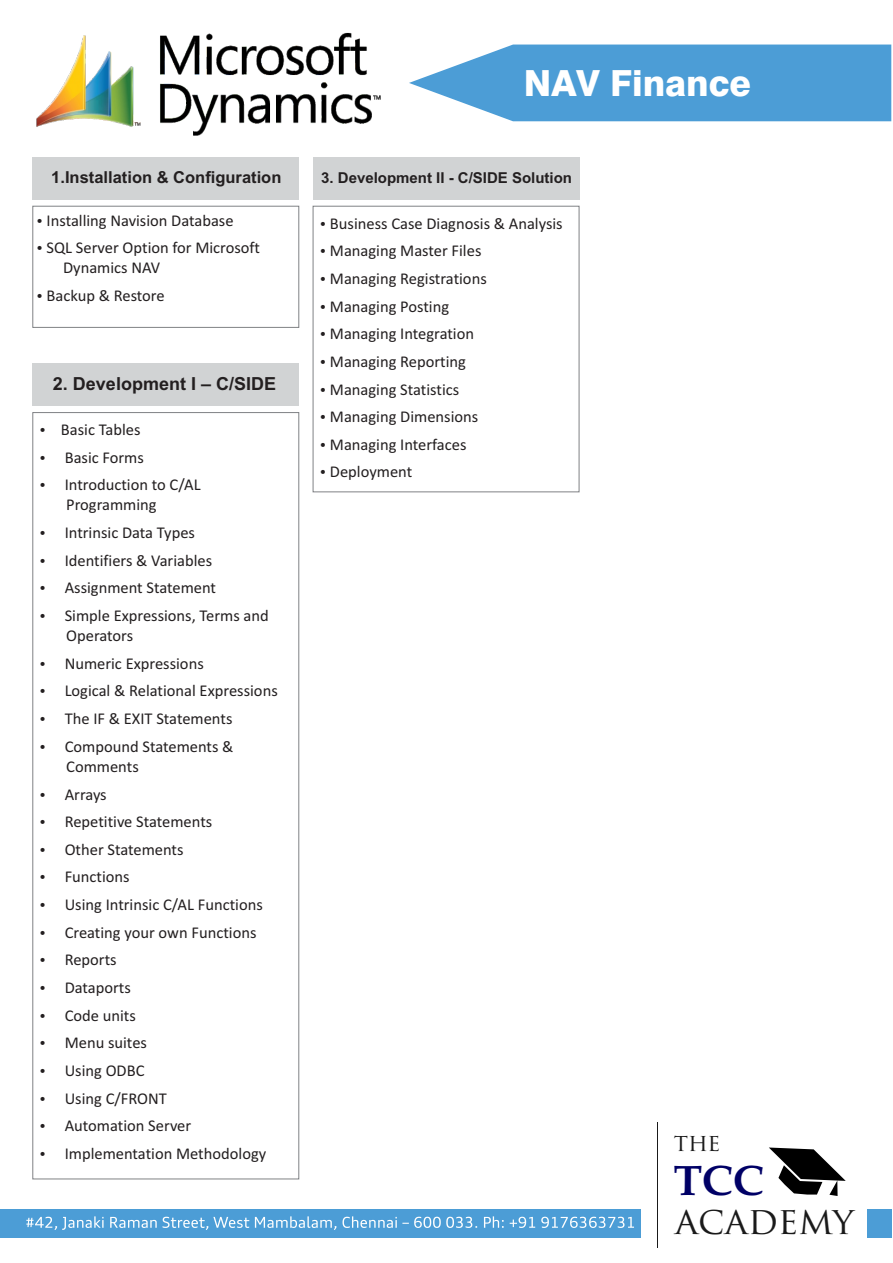
<style>
.page{position:relative;width:893px;height:1263px;background:#fff}
.page>*{position:absolute;margin:0;border:0;box-sizing:border-box;transform-origin:0 0}
.t1{font:700 42.75px "Book Antiqua";color:#006}
.t2{font:37.35px "Trajan Pro";color:#1a1a1a}
.t3{font:800 36px "Swiss 721 BT";color:#fff}
.t4{font:23.55px "Trajan Pro";color:#1a1a1a}
.t5{font:700 18px "Arial";color:#231f20}
.t6{font:16.5px/27.6px "Calibri";color:#231f20}
.t7{font:700 16.5px "Arial";color:#231f20}
.t8{font:700 15px "Arial";color:#231f20}
</style>
<div class="page">
<svg style="left:409px;top:45px;width:482px;height:76px;background:#5fa7da"></svg>
<img style="left:36px;top:32px;width:345px;height:104px">
<svg style="left:32px;top:412px;width:268px;height:768px"></svg>
<div style="left:33px;top:363px;width:266px;height:43px;background:#d1d3d4"></div>
<div style="left:0;top:1209px;width:891px;height:28px;background:#4c9dd6"></div>
<div style="left:33px;top:157px;width:266px;height:43px;background:#d1d3d4"></div>
<div style="left:313px;top:157px;width:266px;height:43px;background:#d1d3d4"></div>
<svg style="left:312px;top:205px;width:268px;height:288px"></svg>
<svg style="left:26px;top:1216px;width:310px;height:14px"></svg>
<svg style="left:342px;top:1216px;width:135px;height:12px"></svg>
<svg style="left:484px;top:1216px;width:150px;height:12px"></svg>
<div style="left:641px;top:1200px;width:226px;height:45px;background:#fff"></div>
<svg style="left:769px;top:1147px;width:77px;height:49px"></svg>
<hr style="left:657px;top:1122px;width:1px;height:125px;background:#1a1a1a">
<svg style="left:41px;top:428px;width:4px;height:4px"></svg>
<svg style="left:41px;top:455px;width:4px;height:5px"></svg>
<svg style="left:41px;top:483px;width:4px;height:4px"></svg>
<svg style="left:41px;top:531px;width:4px;height:4px"></svg>
<svg style="left:41px;top:558px;width:4px;height:5px"></svg>
<svg style="left:41px;top:586px;width:4px;height:4px"></svg>
<svg style="left:41px;top:614px;width:4px;height:4px"></svg>
<svg style="left:41px;top:662px;width:4px;height:4px"></svg>
<svg style="left:41px;top:689px;width:4px;height:4px"></svg>
<svg style="left:41px;top:717px;width:4px;height:4px"></svg>
<svg style="left:41px;top:744px;width:4px;height:5px"></svg>
<svg style="left:41px;top:792px;width:4px;height:4px"></svg>
<svg style="left:41px;top:820px;width:4px;height:4px"></svg>
<svg style="left:41px;top:848px;width:4px;height:4px"></svg>
<svg style="left:41px;top:875px;width:4px;height:4px"></svg>
<svg style="left:41px;top:903px;width:4px;height:4px"></svg>
<svg style="left:41px;top:930px;width:4px;height:5px"></svg>
<svg style="left:41px;top:958px;width:4px;height:4px"></svg>
<svg style="left:41px;top:986px;width:4px;height:4px"></svg>
<svg style="left:41px;top:1013px;width:4px;height:5px"></svg>
<svg style="left:41px;top:1041px;width:4px;height:4px"></svg>
<svg style="left:41px;top:1069px;width:4px;height:4px"></svg>
<svg style="left:41px;top:1096px;width:4px;height:4px"></svg>
<svg style="left:41px;top:1124px;width:4px;height:4px"></svg>
<svg style="left:41px;top:1152px;width:4px;height:4px"></svg>
<svg style="left:32px;top:205px;width:268px;height:123px"></svg>
<svg style="left:321px;top:221px;width:4px;height:5px"></svg>
<svg style="left:321px;top:249px;width:4px;height:4px"></svg>
<svg style="left:321px;top:277px;width:4px;height:4px"></svg>
<svg style="left:321px;top:304px;width:4px;height:5px"></svg>
<svg style="left:321px;top:332px;width:4px;height:4px"></svg>
<svg style="left:321px;top:360px;width:4px;height:4px"></svg>
<svg style="left:321px;top:387px;width:4px;height:4px"></svg>
<svg style="left:321px;top:415px;width:4px;height:4px"></svg>
<svg style="left:321px;top:443px;width:4px;height:4px"></svg>
<svg style="left:321px;top:470px;width:4px;height:4px"></svg>
<p class="t7" style="left:51px;top:171px;width:232px">1.Installation &amp; Configuration</p>
<p class="t6" style="left:47px;top:208px;width:215px">Installing Navision Database<br>SQL Server Option for Microsoft</p>
<p class="t6" style="left:47px;top:255px;width:120px;text-align:right">Dynamics NAV<br>Backup &amp; Restore</p>
<p class="t5" style="left:53px;top:377px;width:225px">2. Development I – C/SIDE</p>
<p class="t6" style="left:61px;top:417px;width:141px">Basic Tables<br>Basic Forms<br>Introduction to C/AL</p>
<p class="t6" style="left:65px;top:492px;width:206px">Programming<br>Intrinsic Data Types<br>Identifiers &amp; Variables<br>Assignment Statement<br>Simple Expressions, Terms and</p>
<p class="t6" style="left:65px;top:623px;width:215px">Operators<br>Numeric Expressions<br>Logical &amp; Relational Expressions<br>The IF &amp; EXIT Statements<br>Compound Statements &amp;</p>
<p class="t6" style="left:65px;top:754px;width:203px">Comments<br>Arrays<br>Repetitive Statements<br>Other Statements<br>Functions<br>Using Intrinsic C/AL Functions<br>Creating your own Functions<br>Reports<br>Dataports<br>Code units<br>Menu suites<br>Using ODBC<br>Using C/FRONT<br>Automation Server<br>Implementation Methodology</p>
<h3 class="t3" style="left:524px;top:68px;width:229px">NAV Finance</h3>
<p class="t8" style="left:321px;top:172px;width:252px">3. Development II - C/SIDE Solution</p>
<p class="t6" style="left:330px;top:211px;width:234px">Business Case Diagnosis &amp; Analysis<br>Managing Master Files<br>Managing Registrations<br>Managing Posting<br>Managing Integration<br>Managing Reporting<br>Managing Statistics<br>Managing Dimensions<br>Managing Interfaces<br>Deployment</p>
<h3 class="t4" style="left:674px;top:1133px;width:48px">THE</h3>
<h1 class="t1" style="left:674px;top:1164px;width:92px">TCC</h1>
<h2 class="t2" style="left:675px;top:1205px;width:181px">ACADEMY</h2>
</div>
